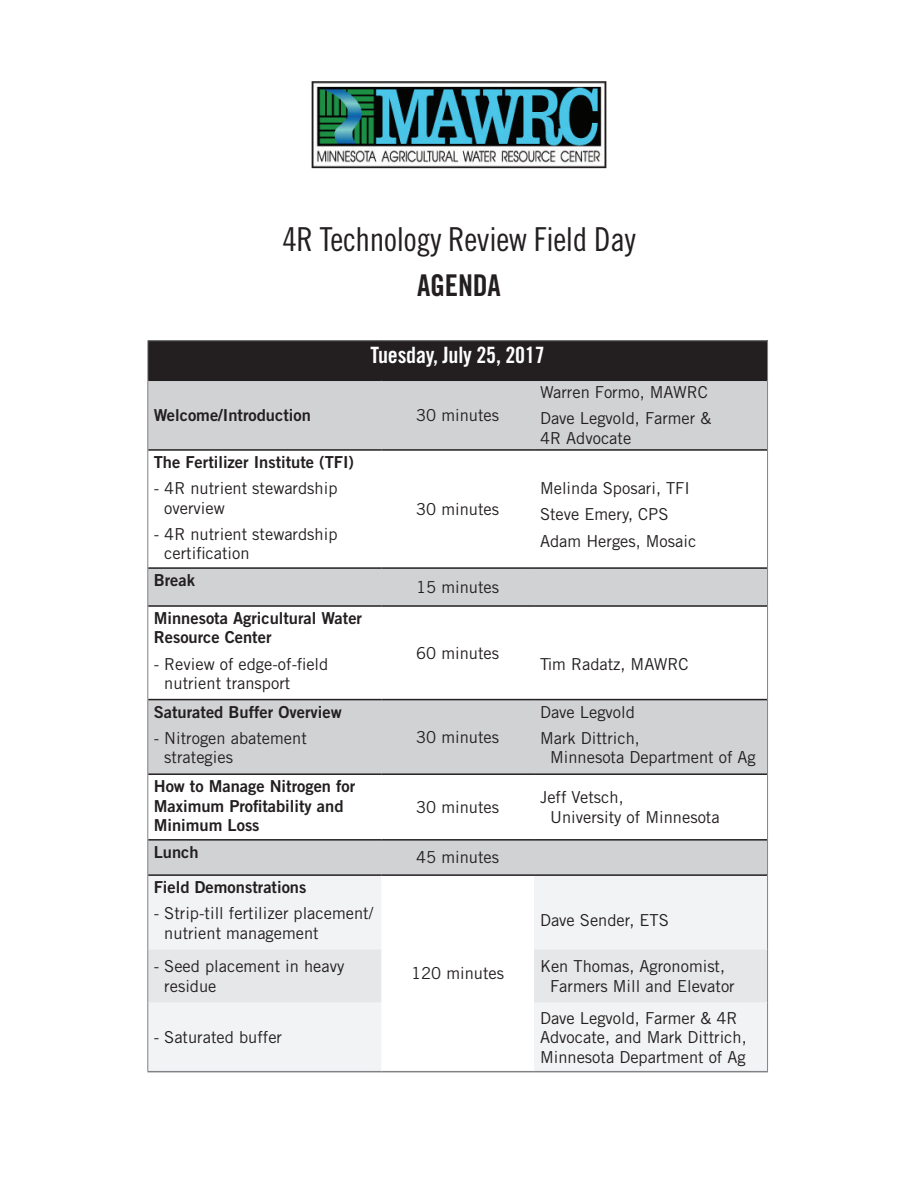
<style>
.page{position:relative;width:918px;height:1188px;background:#fff}
.page>*{position:absolute;margin:0;border:0;box-sizing:border-box;transform-origin:0 0}
.t1{font:33px "Trade Gothic LT Std Cn 18";letter-spacing:-.01em;color:#231f20}
.t2{font:30px "Trade Gothic LT Std Bd Cn 20";letter-spacing:-.01em;color:#231f20}
.t3{font:22.5px "Trade Gothic LT Std Bd Cn 20";letter-spacing:-.01em;color:#fff}
.t4{font:16.5px/19.5px "Trade Gothic LT Std";color:#231f20}
.t5{font:16.5px/19.5px "Trade Gothic LT Std Bd 2";color:#231f20}
</style>
<div class="page">
<div style="left:148px;top:341px;width:620px;height:39px;background:#231f20"></div>
<svg style="left:148px;top:381px;width:619px;height:493px"></svg>
<svg style="left:148px;top:876px;width:619px;height:195px;fill:#f2f3f4"></svg>
<svg style="left:148px;top:949px;width:619px;height:54px"></svg>
<hr style="left:148px;top:380px;width:233px;height:1px;background:#231f20">
<hr style="left:381px;top:380px;width:153px;height:1px;background:#231f20">
<hr style="left:534px;top:380px;width:233px;height:1px;background:#231f20">
<hr style="left:148px;top:449px;width:233px;height:2px;background:#231f20">
<hr style="left:381px;top:449px;width:153px;height:2px;background:#231f20">
<hr style="left:534px;top:449px;width:233px;height:2px;background:#231f20">
<hr style="left:148px;top:567px;width:233px;height:2px;background:#231f20">
<hr style="left:381px;top:567px;width:153px;height:2px;background:#231f20">
<hr style="left:534px;top:567px;width:233px;height:2px;background:#231f20">
<hr style="left:148px;top:605px;width:233px;height:2px;background:#231f20">
<hr style="left:381px;top:605px;width:153px;height:2px;background:#231f20">
<hr style="left:534px;top:605px;width:233px;height:2px;background:#231f20">
<hr style="left:148px;top:699px;width:233px;height:1px;background:#231f20">
<hr style="left:381px;top:699px;width:153px;height:1px;background:#231f20">
<hr style="left:534px;top:699px;width:233px;height:1px;background:#231f20">
<hr style="left:148px;top:773px;width:233px;height:2px;background:#231f20">
<hr style="left:381px;top:773px;width:153px;height:2px;background:#231f20">
<hr style="left:534px;top:773px;width:233px;height:2px;background:#231f20">
<hr style="left:148px;top:839px;width:233px;height:2px;background:#231f20">
<hr style="left:381px;top:839px;width:153px;height:2px;background:#231f20">
<hr style="left:534px;top:839px;width:233px;height:2px;background:#231f20">
<hr style="left:148px;top:874px;width:233px;height:2px;background:#231f20">
<hr style="left:381px;top:874px;width:153px;height:2px;background:#231f20">
<hr style="left:534px;top:874px;width:233px;height:2px;background:#231f20">
<hr style="left:147px;top:1071px;width:234px;height:1px;background:#808285">
<hr style="left:381px;top:1071px;width:153px;height:1px;background:#808285">
<hr style="left:534px;top:1071px;width:234px;height:1px;background:#808285">
<hr style="left:147px;top:340px;width:234px;height:1px;background:#808285">
<hr style="left:147px;top:341px;width:1px;height:39px;background:#808285">
<hr style="left:381px;top:340px;width:153px;height:1px;background:#808285">
<hr style="left:534px;top:340px;width:234px;height:1px;background:#808285">
<hr style="left:767px;top:341px;width:1px;height:39px;background:#808285">
<hr style="left:147px;top:380px;width:1px;height:70px;background:#808285">
<hr style="left:767px;top:380px;width:1px;height:70px;background:#808285">
<hr style="left:147px;top:450px;width:1px;height:118px;background:#808285">
<hr style="left:767px;top:450px;width:1px;height:118px;background:#808285">
<hr style="left:147px;top:568px;width:1px;height:38px;background:#808285">
<hr style="left:767px;top:568px;width:1px;height:38px;background:#808285">
<hr style="left:147px;top:606px;width:1px;height:94px;background:#808285">
<hr style="left:767px;top:606px;width:1px;height:94px;background:#808285">
<hr style="left:147px;top:700px;width:1px;height:74px;background:#808285">
<hr style="left:767px;top:700px;width:1px;height:74px;background:#808285">
<hr style="left:147px;top:774px;width:1px;height:66px;background:#808285">
<hr style="left:767px;top:774px;width:1px;height:66px;background:#808285">
<hr style="left:147px;top:840px;width:1px;height:35px;background:#808285">
<hr style="left:767px;top:840px;width:1px;height:35px;background:#808285">
<hr style="left:147px;top:875px;width:1px;height:74px;background:#808285">
<hr style="left:767px;top:875px;width:1px;height:74px;background:#808285">
<hr style="left:147px;top:949px;width:1px;height:54px;background:#808285">
<hr style="left:767px;top:949px;width:1px;height:54px;background:#808285">
<hr style="left:147px;top:1003px;width:1px;height:68px;background:#808285">
<hr style="left:767px;top:1003px;width:1px;height:68px;background:#808285">
<img style="left:311px;top:81px;width:296px;height:87px">
<p class="t1" style="left:282px;top:219px;width:355px">4R Technology Review Field Day</p>
<p class="t2" style="left:417px;top:267px;width:85px">AGENDA</p>
<p class="t3" style="left:371px;top:341px;width:176px">Tuesday, July 25, 2017</p>
<p class="t5" style="left:154px;top:405px;width:159px">Welcome/Introduction</p>
<p class="t4" style="left:416px;top:405px;width:84px">30 minutes</p>
<p class="t5" style="left:154px;top:452px;width:202px">The Fertilizer Institute (TFI)</p>
<p class="t4" style="left:164px;top:478px;width:175px;text-indent:-11px">- 4R nutrient stewardship overview</p>
<p class="t4" style="left:164px;top:524px;width:175px;text-indent:-11px">- 4R nutrient stewardship certification</p>
<p class="t5" style="left:154px;top:570px;width:43px">Break</p>
<p class="t5" style="left:154px;top:608px;width:210px">Minnesota Agricultural Water<br>Resource Center</p>
<p class="t4" style="left:164px;top:654px;width:166px;text-indent:-11px">- Review of edge-of-field nutrient transport</p>
<p class="t4" style="left:416px;top:499px;width:84px">30 minutes</p>
<p class="t4" style="left:416px;top:577px;width:84px">15 minutes</p>
<p class="t4" style="left:416px;top:643px;width:84px">60 minutes</p>
<p class="t5" style="left:154px;top:702px;width:189px">Saturated Buffer Overview</p>
<p class="t4" style="left:164px;top:728px;width:144px;text-indent:-11px">- Nitrogen abatement strategies</p>
<p class="t4" style="left:416px;top:727px;width:84px">30 minutes</p>
<p class="t4" style="left:540px;top:382px;width:169px">Warren Formo, MAWRC</p>
<p class="t4" style="left:540px;top:409px;width:173px">Dave Legvold, Farmer &amp;<br>4R Advocate</p>
<p class="t4" style="left:540px;top:478px;width:151px">Melinda Sposari, TFI</p>
<p class="t4" style="left:540px;top:505px;width:130px">Steve Emery, CPS</p>
<p class="t4" style="left:540px;top:531px;width:158px">Adam Herges, Mosaic</p>
<p class="t4" style="left:540px;top:654px;width:150px">Tim Radatz, MAWRC</p>
<p class="t4" style="left:540px;top:702px;width:96px">Dave Legvold</p>
<p class="t4" style="left:550px;top:728px;width:207px;text-indent:-10px">Mark Dittrich,<br>Minnesota Department of Ag</p>
<p class="t5" style="left:154px;top:776px;width:203px">How to Manage Nitrogen for<br>Maximum Profitability and<br>Minimum Loss</p>
<p class="t4" style="left:416px;top:797px;width:84px">30 minutes</p>
<p class="t4" style="left:550px;top:787px;width:171px;text-indent:-10px">Jeff Vetsch,<br>University of Minnesota</p>
<p class="t5" style="left:154px;top:842px;width:46px">Lunch</p>
<p class="t4" style="left:416px;top:848px;width:84px">45 minutes</p>
<p class="t5" style="left:154px;top:877px;width:154px">Field Demonstrations</p>
<p class="t4" style="left:164px;top:903px;width:210px;text-indent:-11px">- Strip-till fertilizer placement/ nutrient management</p>
<p class="t4" style="left:411px;top:964px;width:95px">120 minutes</p>
<p class="t4" style="left:540px;top:910px;width:130px">Dave Sender, ETS</p>
<p class="t4" style="left:164px;top:956px;width:182px;text-indent:-11px">- Seed placement in heavy residue</p>
<p class="t4" style="left:550px;top:956px;width:186px;text-indent:-10px">Ken Thomas, Agronomist,<br>Farmers Mill and Elevator</p>
<p class="t4" style="left:154px;top:1027px;width:130px">- Saturated buffer</p>
<p class="t4" style="left:540px;top:1008px;width:208px">Dave Legvold, Farmer &amp; 4R<br>Advocate, and Mark Dittrich,<br>Minnesota Department of Ag</p>
</div>
